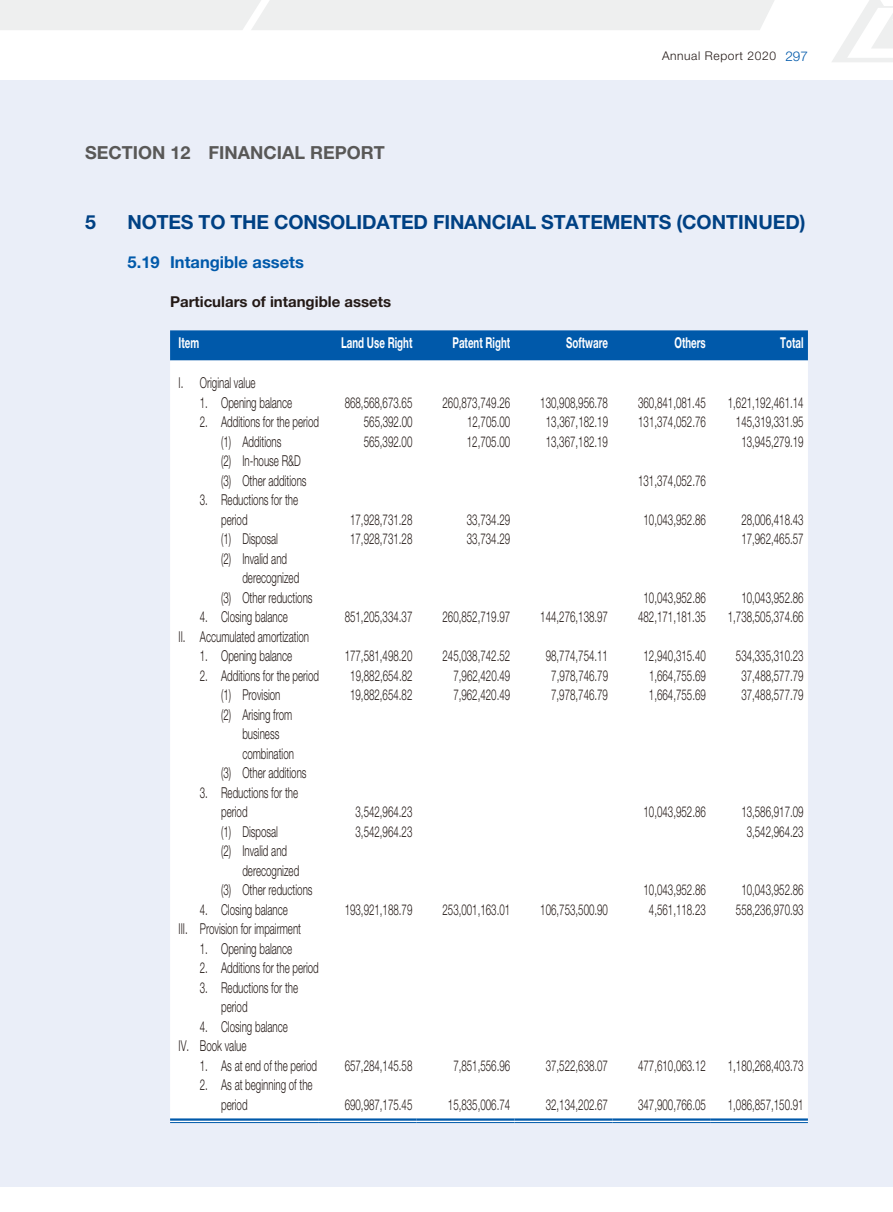
<style>
.page{position:relative;width:893px;height:1212px;background:#fff}
.page>*{position:absolute;margin:0;border:0;box-sizing:border-box;transform-origin:0 0}
.t1{font:700 19.5px "Helvetica Neue LT Std";letter-spacing:-.01em;color:#004184}
.t2{font:700 18px "Helvetica Neue LT Std";color:#595857}
.t3{font:700 16.5px "Helvetica Neue LT Std";color:#0059aa}
.t4{font:300 15px/19.5px "Helvetica Neue LT Std";color:#231916;scale:.65 1}
.t5{font:700 15px "Helvetica Neue LT Std";color:#fff;scale:.65 1}
.t6{font:700 15px "Helvetica Neue LT Std";color:#231916}
.t7{font:300 12px "Helvetica Neue LT Std";letter-spacing:.05em;color:#231916}
.s1{font-size:13.5px;color:#0059aa}
</style>
<div class="page">
<div style="left:0;top:81px;width:893px;height:1106px;background:#eaeef8"></div>
<svg style="left:832px;top:0;width:61px;height:62px"></svg>
<div style="left:0;top:0;width:774px;height:30px;background:#eeefef"></div>
<div style="left:170px;top:330px;width:638px;height:30px;background:#0059aa"></div>
<div style="left:170px;top:360px;width:638px;height:762px;background:#fff"></div>
<hr style="left:170px;top:1118px;width:149px;height:3px;background:#0059aa">
<hr style="left:170px;top:1122px;width:149px;height:1px;background:#0059aa">
<hr style="left:319px;top:1118px;width:98px;height:3px;background:#0059aa">
<hr style="left:319px;top:1122px;width:98px;height:1px;background:#0059aa">
<hr style="left:417px;top:1118px;width:97px;height:3px;background:#0059aa">
<hr style="left:417px;top:1122px;width:97px;height:1px;background:#0059aa">
<hr style="left:514px;top:1118px;width:98px;height:3px;background:#0059aa">
<hr style="left:514px;top:1122px;width:98px;height:1px;background:#0059aa">
<hr style="left:612px;top:1118px;width:98px;height:3px;background:#0059aa">
<hr style="left:612px;top:1122px;width:98px;height:1px;background:#0059aa">
<hr style="left:710px;top:1118px;width:98px;height:3px;background:#0059aa">
<hr style="left:710px;top:1122px;width:98px;height:1px;background:#0059aa">
<p class="t2" style="left:85px;top:146px;width:301px">SECTION 12 FINANCIAL REPORT</p>
<p class="t7" style="left:662px;top:51px;width:147px">Annual Report 2020 <span class="s1">297</span></p>
<h1 class="t1" style="left:85px;top:215px;width:12px">5</h1>
<h1 class="t1" style="left:128px;top:215px;width:680px">NOTES TO THE CONSOLIDATED FINANCIAL STATEMENTS (CONTINUED)</h1>
<p class="t3" style="left:128px;top:256px;width:178px">5.19 Intangible assets</p>
<p class="t6" style="left:170px;top:296px;width:223px">Particulars of intangible assets</p>
<p class="t5" style="left:179px;top:337px;width:33px">Item</p>
<p class="t5" style="left:341px;top:337px;width:111px">Land Use Right</p>
<p class="t5" style="left:452px;top:337px;width:90px">Patent Right</p>
<p class="t5" style="left:566px;top:337px;width:66px">Software</p>
<p class="t5" style="left:674px;top:337px;width:50px">Others</p>
<p class="t5" style="left:780px;top:337px;width:38px">Total</p>
<p class="t4" style="left:179px;top:375px;width:120px">I. Original value</p>
<p class="t4" style="left:200px;top:394px;width:144px">1. Opening balance</p>
<p class="t4" style="left:345px;top:394px;width:106px">868,568,673.65</p>
<p class="t4" style="left:442px;top:394px;width:106px">260,873,749.26</p>
<p class="t4" style="left:540px;top:394px;width:106px">130,908,956.78</p>
<p class="t4" style="left:638px;top:394px;width:106px">360,841,081.45</p>
<p class="t4" style="left:728px;top:394px;width:118px">1,621,192,461.14</p>
<p class="t4" style="left:200px;top:414px;width:185px">2. Additions for the period</p>
<p class="t4" style="left:364px;top:414px;width:77px">565,392.00</p>
<p class="t4" style="left:467px;top:414px;width:68px">12,705.00</p>
<p class="t4" style="left:546px;top:414px;width:97px">13,367,182.19</p>
<p class="t4" style="left:638px;top:414px;width:106px">131,374,052.76</p>
<p class="t4" style="left:736px;top:414px;width:106px">145,319,331.95</p>
<p class="t4" style="left:221px;top:433px;width:94px">(1) Additions</p>
<p class="t4" style="left:364px;top:433px;width:77px">565,392.00</p>
<p class="t4" style="left:467px;top:433px;width:68px">12,705.00</p>
<p class="t4" style="left:546px;top:433px;width:97px">13,367,182.19</p>
<p class="t4" style="left:741px;top:433px;width:97px">13,945,279.19</p>
<p class="t4" style="left:221px;top:453px;width:133px">(2) In-house R&amp;D (3) Other additions</p>
<p class="t4" style="left:638px;top:472px;width:106px">131,374,052.76</p>
<p class="t4" style="left:221px;top:492px;width:120px;text-indent:-21px">3. Reductions for the period</p>
<p class="t4" style="left:350px;top:511px;width:97px">17,928,731.28</p>
<p class="t4" style="left:467px;top:511px;width:68px">33,734.29</p>
<p class="t4" style="left:643px;top:511px;width:97px">10,043,952.86</p>
<p class="t4" style="left:741px;top:511px;width:97px">28,006,418.43</p>
<p class="t4" style="left:221px;top:531px;width:89px">(1) Disposal</p>
<p class="t4" style="left:350px;top:531px;width:97px">17,928,731.28</p>
<p class="t4" style="left:467px;top:531px;width:68px">33,734.29</p>
<p class="t4" style="left:741px;top:531px;width:97px">17,962,465.57</p>
<p class="t4" style="left:221px;top:550px;width:103px">(2) Invalid and</p>
<p class="t4" style="left:242px;top:570px;width:89px">derecognized</p>
<p class="t4" style="left:221px;top:589px;width:142px">(3) Other reductions</p>
<p class="t4" style="left:643px;top:589px;width:97px">10,043,952.86</p>
<p class="t4" style="left:741px;top:589px;width:97px">10,043,952.86</p>
<p class="t4" style="left:200px;top:609px;width:137px">4. Closing balance</p>
<p class="t4" style="left:345px;top:609px;width:106px">851,205,334.37</p>
<p class="t4" style="left:442px;top:609px;width:106px">260,852,719.97</p>
<p class="t4" style="left:540px;top:609px;width:106px">144,276,138.97</p>
<p class="t4" style="left:638px;top:609px;width:106px">482,171,181.35</p>
<p class="t4" style="left:728px;top:609px;width:118px">1,738,505,374.66</p>
<p class="t4" style="left:179px;top:628px;width:202px">II. Accumulated amortization</p>
<p class="t4" style="left:200px;top:648px;width:144px">1. Opening balance</p>
<p class="t4" style="left:345px;top:648px;width:106px">177,581,498.20</p>
<p class="t4" style="left:442px;top:648px;width:106px">245,038,742.52</p>
<p class="t4" style="left:546px;top:648px;width:97px">98,774,754.11</p>
<p class="t4" style="left:643px;top:648px;width:97px">12,940,315.40</p>
<p class="t4" style="left:736px;top:648px;width:106px">534,335,310.23</p>
<p class="t4" style="left:200px;top:667px;width:185px">2. Additions for the period</p>
<p class="t4" style="left:350px;top:667px;width:97px">19,882,654.82</p>
<p class="t4" style="left:453px;top:667px;width:89px">7,962,420.49</p>
<p class="t4" style="left:551px;top:667px;width:89px">7,978,746.79</p>
<p class="t4" style="left:649px;top:667px;width:89px">1,664,755.69</p>
<p class="t4" style="left:741px;top:667px;width:97px">37,488,577.79</p>
<p class="t4" style="left:221px;top:687px;width:93px">(1) Provision</p>
<p class="t4" style="left:350px;top:687px;width:97px">19,882,654.82</p>
<p class="t4" style="left:453px;top:687px;width:89px">7,962,420.49</p>
<p class="t4" style="left:551px;top:687px;width:89px">7,978,746.79</p>
<p class="t4" style="left:649px;top:687px;width:89px">1,664,755.69</p>
<p class="t4" style="left:741px;top:687px;width:97px">37,488,577.79</p>
<p class="t4" style="left:221px;top:706px;width:111px">(2) Arising from</p>
<p class="t4" style="left:242px;top:726px;width:58px">business</p>
<p class="t4" style="left:242px;top:745px;width:81px">combination</p>
<p class="t4" style="left:221px;top:765px;width:133px">(3) Other additions</p>
<p class="t4" style="left:221px;top:784px;width:120px;text-indent:-21px">3. Reductions for the period</p>
<p class="t4" style="left:356px;top:804px;width:89px">3,542,964.23</p>
<p class="t4" style="left:643px;top:804px;width:97px">10,043,952.86</p>
<p class="t4" style="left:741px;top:804px;width:97px">13,586,917.09</p>
<p class="t4" style="left:221px;top:823px;width:89px">(1) Disposal</p>
<p class="t4" style="left:356px;top:823px;width:89px">3,542,964.23</p>
<p class="t4" style="left:747px;top:823px;width:89px">3,542,964.23</p>
<p class="t4" style="left:221px;top:843px;width:103px">(2) Invalid and</p>
<p class="t4" style="left:242px;top:862px;width:89px">derecognized</p>
<p class="t4" style="left:221px;top:882px;width:142px">(3) Other reductions</p>
<p class="t4" style="left:643px;top:882px;width:97px">10,043,952.86</p>
<p class="t4" style="left:741px;top:882px;width:97px">10,043,952.86</p>
<p class="t4" style="left:200px;top:901px;width:137px">4. Closing balance</p>
<p class="t4" style="left:345px;top:901px;width:106px">193,921,188.79</p>
<p class="t4" style="left:442px;top:901px;width:106px">253,001,163.01</p>
<p class="t4" style="left:540px;top:901px;width:106px">106,753,500.90</p>
<p class="t4" style="left:649px;top:901px;width:89px">4,561,118.23</p>
<p class="t4" style="left:736px;top:901px;width:106px">558,236,970.93</p>
<p class="t4" style="left:179px;top:921px;width:190px">III. Provision for impairment</p>
<p class="t4" style="left:200px;top:940px;width:144px">1. Opening balance</p>
<p class="t4" style="left:200px;top:960px;width:185px">2. Additions for the period</p>
<p class="t4" style="left:221px;top:979px;width:120px;text-indent:-21px">3. Reductions for the period</p>
<p class="t4" style="left:179px;top:1018px;width:170px;text-indent:21px">4. Closing balance<br>IV. Book value</p>
<p class="t4" style="left:200px;top:1057px;width:182px">1. As at end of the period</p>
<p class="t4" style="left:345px;top:1057px;width:106px">657,284,145.58</p>
<p class="t4" style="left:453px;top:1057px;width:89px">7,851,556.96</p>
<p class="t4" style="left:546px;top:1057px;width:97px">37,522,638.07</p>
<p class="t4" style="left:638px;top:1057px;width:106px">477,610,063.12</p>
<p class="t4" style="left:728px;top:1057px;width:118px">1,180,268,403.73</p>
<p class="t4" style="left:221px;top:1077px;width:142px;text-indent:-21px">2. As at beginning of the period</p>
<p class="t4" style="left:345px;top:1096px;width:106px">690,987,175.45</p>
<p class="t4" style="left:448px;top:1096px;width:97px">15,835,006.74</p>
<p class="t4" style="left:546px;top:1096px;width:97px">32,134,202.67</p>
<p class="t4" style="left:638px;top:1096px;width:106px">347,900,766.05</p>
<p class="t4" style="left:728px;top:1096px;width:118px">1,086,857,150.91</p>
</div>
